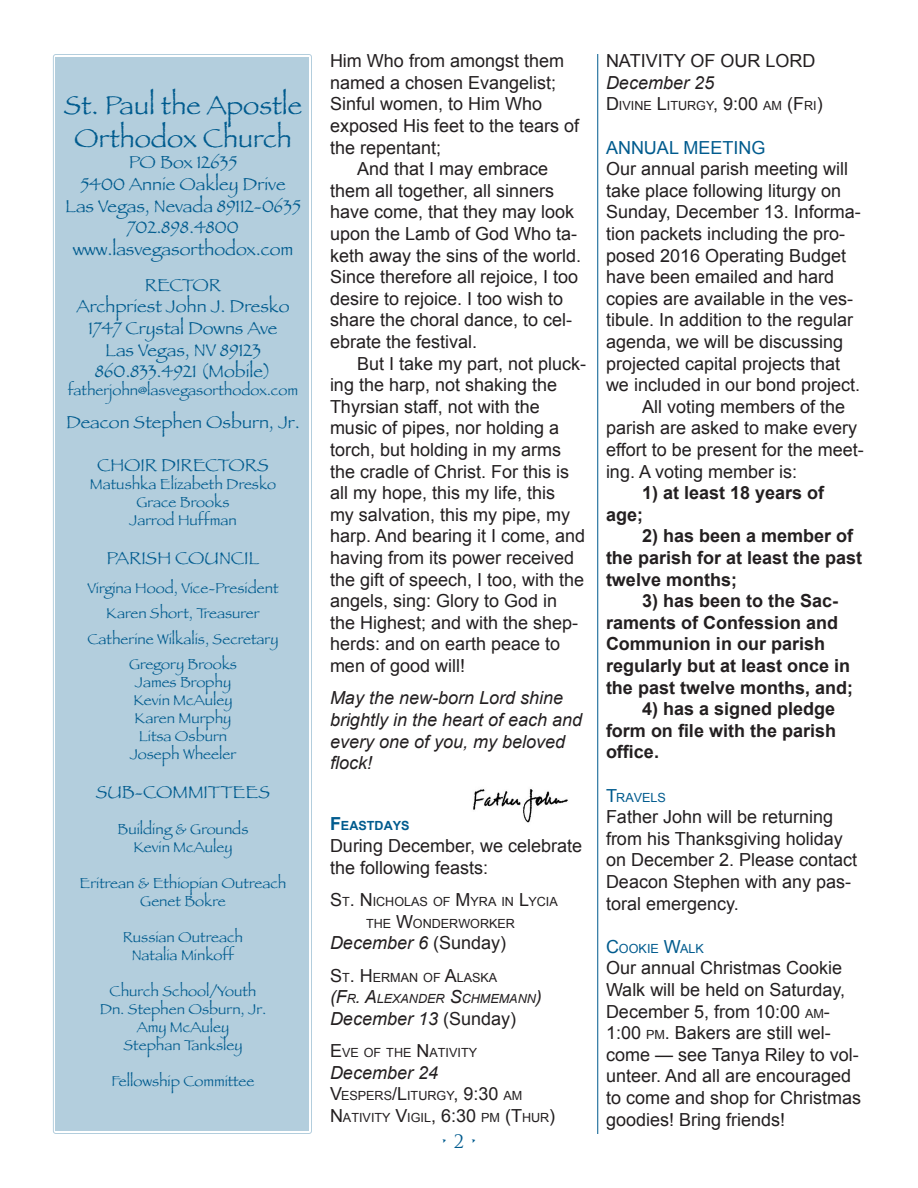
<style>
.page{position:relative;width:918px;height:1188px;background:#fff}
.page>*{position:absolute;margin:0;border:0;box-sizing:border-box;transform-origin:0 0}
.t1{font:27px "Papyrus";color:#005b8e}
.t2{font:18px/21.6px "Arial";color:#231f20}
.t3{font:18px "Papyrus";color:#005b8e}
.t4{font:700 18px/21.6px "Arial";color:#231f20}
.t5{font:italic 18px/21.6px "Arial";color:#231f20}
.t6{font:18px "Arial";color:#231f20}
.t7{font:18px "Arial";color:#005b8e}
.t8{font:18px "Trajan Pro";color:#005b8e}
.t9{font:15px "Papyrus";color:#005b8e}
.t10{font:12.6px "Arial";color:#231f20}
.t11{font:italic 12.6px "Arial";color:#231f20}
.t12{font:12.6px "Arial";color:#005b8e}
.t13{font:700 12.6px "Arial";color:#005b8e}
.s1{font-size:18px}
.s2{font-style:normal}
.s3{font-size:12.6px}
</style>
<div class="page">
<div style="left:56px;top:57px;width:253px;height:1074px;background:#b3cedd"></div>
<hr style="left:597px;top:54px;width:1px;height:1080px;background:#005b8e">
<img style="left:473px;top:789px;width:95px;height:34px">
<p class="t1" style="left:64px;top:89px;width:240px">St. Paul the Apostle</p>
<p class="t1" style="left:74px;top:122px;width:219px">Orthodox Church</p>
<p class="t3" style="left:129px;top:152px;width:110px">PO Box 12635</p>
<p class="t3" style="left:80px;top:173px;width:207px">5400 Annie Oakley Drive</p>
<p class="t3" style="left:65px;top:195px;width:237px">Las Vegas, Nevada 89112-0635</p>
<p class="t3" style="left:127px;top:216px;width:113px">702.898.4800</p>
<p class="t3" style="left:73px;top:238px;width:222px">www.lasvegasorthodox.com</p>
<p class="t3" style="left:145px;top:274px;width:78px">RECTOR</p>
<p class="t3" style="left:77px;top:296px;width:214px">Archpriest John J. Dresko</p>
<p class="t3" style="left:89px;top:317px;width:190px">1747 Crystal Downs Ave</p>
<p class="t3" style="left:105px;top:339px;width:157px">Las Vegas, NV 89123</p>
<p class="t3" style="left:95px;top:360px;width:177px">860.833.4921 (Mobile)</p>
<p class="t9" style="left:68px;top:381px;width:232px">fatherjohn@lasvegasorthodox.com</p>
<p class="t3" style="left:66px;top:411px;width:235px">Deacon Stephen Osburn, Jr.</p>
<p class="t3" style="left:97px;top:454px;width:173px">CHOIR DIRECTORS</p>
<p class="t9" style="left:90px;top:475px;width:188px">Matushka Elizabeth Dresko</p>
<p class="t9" style="left:137px;top:493px;width:94px">Grace Brooks</p>
<p class="t9" style="left:129px;top:511px;width:109px">Jarrod Huffman</p>
<p class="t3" style="left:107px;top:548px;width:154px">PARISH COUNCIL</p>
<p class="t9" style="left:87px;top:579px;width:192px">Virgina Hood, Vice-President</p>
<p class="t9" style="left:106px;top:604px;width:155px">Karen Short, Treasurer</p>
<p class="t9" style="left:87px;top:630px;width:193px">Catherine Wilkalis, Secretary</p>
<p class="t9" style="left:129px;top:655px;width:109px">Gregory Brooks</p>
<p class="t9" style="left:135px;top:673px;width:98px">James Brophy</p>
<p class="t9" style="left:134px;top:691px;width:100px">Kevin McAuley</p>
<p class="t9" style="left:135px;top:709px;width:98px">Karen Murphy</p>
<p class="t9" style="left:139px;top:727px;width:90px">Litsa Osburn</p>
<p class="t9" style="left:130px;top:745px;width:108px">Joseph Wheeler</p>
<p class="t3" style="left:96px;top:782px;width:176px">SUB-COMMITTEES</p>
<p class="t9" style="left:118px;top:820px;width:132px">Building &amp; Grounds</p>
<p class="t9" style="left:134px;top:838px;width:100px">Kevin McAuley</p>
<p class="t9" style="left:80px;top:874px;width:208px">Eritrean &amp; Ethiopian Outreach</p>
<p class="t9" style="left:140px;top:892px;width:87px">Genet Bokre</p>
<p class="t9" style="left:123px;top:928px;width:122px">Russian Outreach</p>
<p class="t9" style="left:132px;top:946px;width:104px">Natalia Minkoff</p>
<p class="t9" style="left:110px;top:982px;width:148px">Church School/Youth</p>
<p class="t9" style="left:100px;top:1000px;width:168px">Dn. Stephen Osburn, Jr.</p>
<p class="t9" style="left:137px;top:1018px;width:94px">Amy McAuley</p>
<p class="t9" style="left:124px;top:1036px;width:120px">Stephan Tanksley</p>
<p class="t9" style="left:111px;top:1072px;width:145px">Fellowship Committee</p>
<p class="t2" style="left:330px;top:50px;width:251px">Him Who from amongst them named a chosen Evangelist;<br>Sinful women, to Him Who exposed His feet to the tears of the repentant;</p>
<p class="t2" style="left:330px;top:158px;width:253px;text-indent:27px">And that I may embrace them all together, all sinners have come, that they may look upon the Lamb of God Who ta&shy;keth away the sins of the world.</p>
<p class="t2" style="left:330px;top:266px;width:250px">Since therefore all rejoice, I too desire to rejoice. I too wish to share the choral dance, to cel&shy;ebrate the festival.</p>
<p class="t2" style="left:330px;top:353px;width:258px;text-indent:27px">But I take my part, not pluck&shy;ing the harp, not shaking the<br>Thyrsian staff, not with the music of pipes, nor holding a torch, but holding in my arms the cradle of Christ. For this is all my hope, this my life, this<br>my salvation, this my pipe, my harp. And bearing it I come, and having from its power received the gift of speech, I too, with the angels, sing: Glory to God in the Highest; and with the shep&shy;herds: and on earth peace to men of good will!</p>
<p class="t5" style="left:330px;top:687px;width:254px">May the new-born Lord shine brightly in the heart of each and every one of you, my beloved flock!</p>
<p class="t13" style="left:330px;top:818px;width:81px"><span class="s1">F</span>EASTDAYS</p>
<p class="t2" style="left:330px;top:835px;width:254px">During December, we celebrate the following feasts:</p>
<p class="t10" style="left:330px;top:893px;width:229px"><span class="s1">S</span>T<span class="s1">. N</span>ICHOLAS OF <span class="s1">M</span>YRA IN <span class="s1">L</span>YCIA</p>
<p class="t10" style="left:366px;top:915px;width:151px">THE <span class="s1">W</span>ON DERWORKER</p>
<p class="t5" style="left:330px;top:932px;width:178px">December 6 <span class="s2">(Sunday)</span></p>
<p class="t10" style="left:330px;top:969px;width:169px"><span class="s1">S</span>T<span class="s1">. H</span> ERMAN OF <span class="s1">A</span>LASKA</p>
<p class="t11" style="left:330px;top:991px;width:213px"><span class="s1">(F</span>R<span class="s1">. A</span>LEXANDER <span class="s1">S</span>CHMEMANN<span class="s1">)</span></p>
<p class="t5" style="left:330px;top:1008px;width:188px">December 13 <span class="s2">(Sunday)</span></p>
<p class="t10" style="left:330px;top:1044px;width:149px"><span class="s1">E</span>VE OF THE <span class="s1">N</span>ATIVITY</p>
<p class="t5" style="left:330px;top:1062px;width:110px">December 24</p>
<p class="t10" style="left:330px;top:1088px;width:192px"><span class="s1">V</span>ESPERS<span class="s1">/L</span>ITURGY<span class="s1">, 9:30</span> AM</p>
<p class="t10" style="left:330px;top:1109px;width:227px"><span class="s1">N</span>ATIVITY <span class="s1">V</span>IGIL<span class="s1">, 6:30</span> PM <span class="s1">(T</span>HUR<span class="s1">)</span></p>
<p class="t8" style="left:440px;top:1130px;width:39px">• 2 •</p>
<p class="t6" style="left:606px;top:49px;width:24px">NATIVITY</p>
<p class="t6" style="left:690px;top:49px;width:44px">OF OUR</p>
<p class="t6" style="left:765px;top:49px;width:13px">LORD</p>
<p class="t5" style="left:606px;top:72px;width:110px">December 25</p>
<p class="t10" style="left:606px;top:98px;width:218px"><span class="s1">D</span> IVIN E <span class="s1">L</span>ITURGY<span class="s1">, 9:00</span> AM <span class="s1">(F</span>RI<span class="s1">)</span></p>
<p class="t7" style="left:606px;top:135px;width:50px">ANNUAL</p>
<p class="t7" style="left:683px;top:135px;width:26px">MEETI</p>
<p class="t7" style="left:738px;top:135px;width:26px">NG</p>
<p class="t2" style="left:606px;top:158px;width:256px">Our annual parish meeting will take place following liturgy on<br>Sunday, December 13. Informa&shy;tion packets including the pro&shy;posed 2016 Operating Budget have been emailed and hard copies are available in the ves&shy;tibule. In addition to the regular agenda, we will be discussing projected capital projects that we included in our bond project.</p>
<p class="t2" style="left:606px;top:396px;width:259px;text-indent:36px">All voting members of the parish are asked to make every effort to be present for the meet&shy;ing. A voting member is:</p>
<p class="t4" style="left:606px;top:483px;width:220px;text-indent:36px">1) at least 18 years of age;</p>
<p class="t4" style="left:606px;top:526px;width:258px;text-indent:36px">2) has been a member of the parish for at least the past twelve months;</p>
<p class="t4" style="left:606px;top:591px;width:249px;text-indent:36px">3) has been to the Sac&shy;raments of Confession and<br>Communion in our parish regularly but at least once in the past twelve months, and;</p>
<p class="t4" style="left:606px;top:699px;width:232px;text-align:justify;text-indent:36px">4) has a signed pledge form on file with the parish office.</p>
<p class="t12" style="left:606px;top:789px;width:60px"><span class="s1">T</span>RAVELS</p>
<p class="t2" style="left:606px;top:806px;width:253px">Father John will be returning from his Thanksgiving holiday on December 2. Please contact<br>Deacon Stephen with any pas&shy;toral emergency.</p>
<p class="t12" style="left:606px;top:940px;width:100px"><span class="s1">C</span>OOKIE <span class="s1">W</span>ALK</p>
<p class="t2" style="left:606px;top:957px;width:257px">Our annual Christmas Cookie<br>Walk will be held on Saturday,<br>December 5, from 10:00 <span class="s3">AM</span>-<br>1:00 <span class="s3">PM</span>. Bakers are still wel&shy;come — see Tanya Riley to vol&shy;unteer. And all are encouraged to come and shop for Christmas goodies! Bring friends!</p>
</div>
